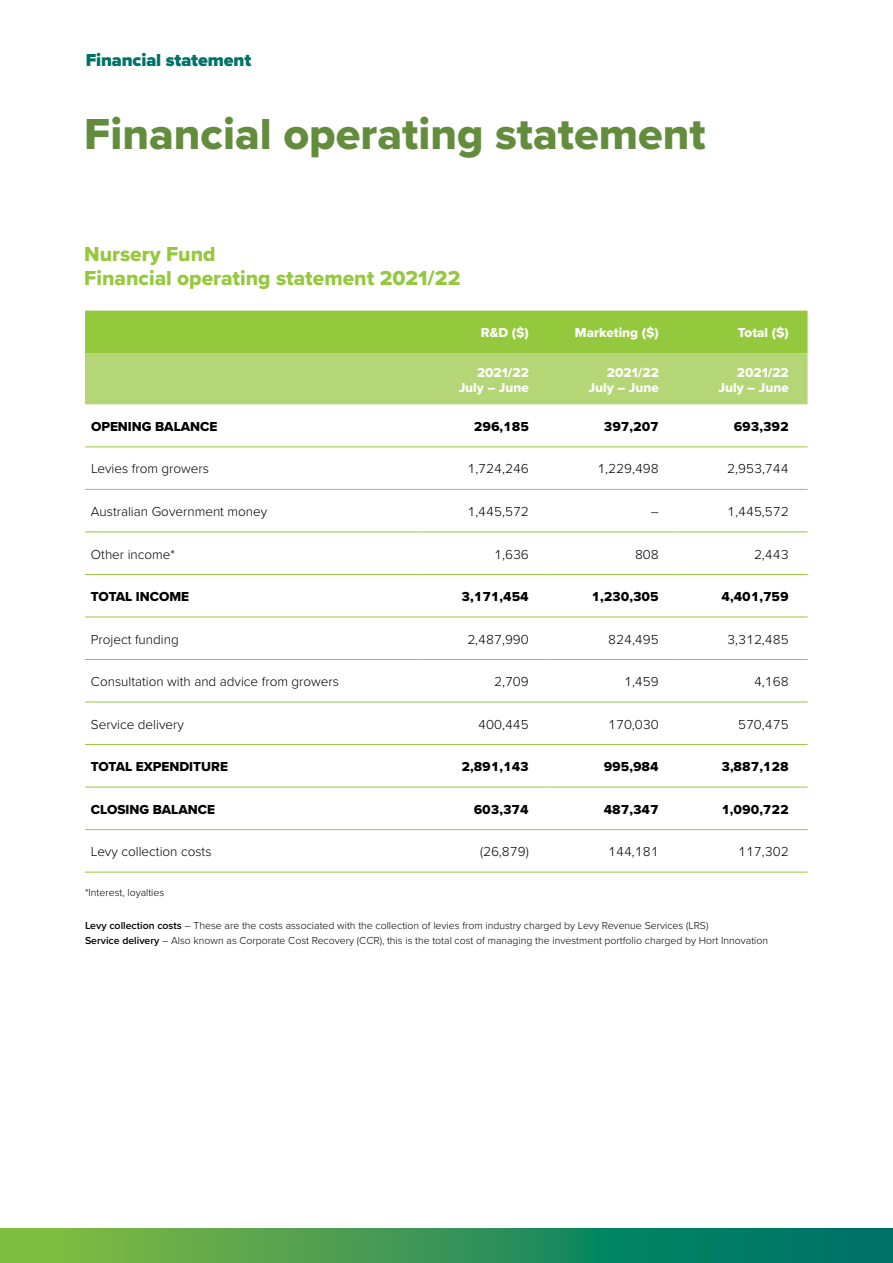
<style>
.page{position:relative;width:893px;height:1263px;background:#fff}
.page>*{position:absolute;margin:0;border:0;box-sizing:border-box;transform-origin:0 0}
.t1{font:45px "Proxima Nova Extrabld";color:#638d3d}
.t2{font:21px/24px "Proxima Nova Extrabld";color:#95c93d}
.t3{font:900 18px "Proxima Nova";letter-spacing:-.005em;color:#007367}
.t4{font:300 13.5px "Proxima Nova";color:#000}
.t5{font:13.5px "Proxima Nova Extrabld";color:#000}
.t6{font:13.5px/15px "Proxima Nova Extrabld";color:#fff;text-align:right}
.t7{font:300 10.5px/15px "Proxima Nova";color:#000}
.s1{font-weight:600}
</style>
<div class="page">
<svg style="left:0;top:1229px;width:892px;height:34px;background:#369556"></svg>
<hr style="left:892px;top:1229px;width:1px;height:34px;background:#007367">
<svg style="left:85px;top:311px;width:723px;height:93px;background:#a6d05c"></svg>
<hr style="left:85px;top:446px;width:333px;height:1px;background:#95c93d">
<hr style="left:418px;top:446px;width:130px;height:1px;background:#95c93d">
<hr style="left:548px;top:446px;width:130px;height:1px;background:#95c93d">
<hr style="left:678px;top:446px;width:130px;height:1px;background:#95c93d">
<hr style="left:85px;top:489px;width:333px;height:1px;background:#95c93d">
<hr style="left:418px;top:489px;width:130px;height:1px;background:#95c93d">
<hr style="left:548px;top:489px;width:130px;height:1px;background:#95c93d">
<hr style="left:678px;top:489px;width:130px;height:1px;background:#95c93d">
<hr style="left:85px;top:531px;width:333px;height:1px;background:#95c93d">
<hr style="left:418px;top:531px;width:130px;height:1px;background:#95c93d">
<hr style="left:548px;top:531px;width:130px;height:1px;background:#95c93d">
<hr style="left:678px;top:531px;width:130px;height:1px;background:#95c93d">
<hr style="left:85px;top:574px;width:333px;height:1px;background:#95c93d">
<hr style="left:418px;top:574px;width:130px;height:1px;background:#95c93d">
<hr style="left:548px;top:574px;width:130px;height:1px;background:#95c93d">
<hr style="left:678px;top:574px;width:130px;height:1px;background:#95c93d">
<hr style="left:85px;top:617px;width:333px;height:1px;background:#95c93d">
<hr style="left:418px;top:617px;width:130px;height:1px;background:#95c93d">
<hr style="left:548px;top:617px;width:130px;height:1px;background:#95c93d">
<hr style="left:678px;top:617px;width:130px;height:1px;background:#95c93d">
<hr style="left:85px;top:659px;width:333px;height:1px;background:#95c93d">
<hr style="left:418px;top:659px;width:130px;height:1px;background:#95c93d">
<hr style="left:548px;top:659px;width:130px;height:1px;background:#95c93d">
<hr style="left:678px;top:659px;width:130px;height:1px;background:#95c93d">
<hr style="left:85px;top:702px;width:333px;height:1px;background:#95c93d">
<hr style="left:418px;top:702px;width:130px;height:1px;background:#95c93d">
<hr style="left:548px;top:702px;width:130px;height:1px;background:#95c93d">
<hr style="left:678px;top:702px;width:130px;height:1px;background:#95c93d">
<hr style="left:85px;top:744px;width:333px;height:1px;background:#95c93d">
<hr style="left:418px;top:744px;width:130px;height:1px;background:#95c93d">
<hr style="left:548px;top:744px;width:130px;height:1px;background:#95c93d">
<hr style="left:678px;top:744px;width:130px;height:1px;background:#95c93d">
<hr style="left:85px;top:787px;width:333px;height:1px;background:#95c93d">
<hr style="left:418px;top:787px;width:130px;height:1px;background:#95c93d">
<hr style="left:548px;top:787px;width:130px;height:1px;background:#95c93d">
<hr style="left:678px;top:787px;width:130px;height:1px;background:#95c93d">
<hr style="left:85px;top:829px;width:333px;height:1px;background:#95c93d">
<hr style="left:418px;top:829px;width:130px;height:1px;background:#95c93d">
<hr style="left:548px;top:829px;width:130px;height:1px;background:#95c93d">
<hr style="left:678px;top:829px;width:130px;height:1px;background:#95c93d">
<hr style="left:85px;top:872px;width:333px;height:1px;background:#95c93d">
<hr style="left:418px;top:872px;width:130px;height:1px;background:#95c93d">
<hr style="left:548px;top:872px;width:130px;height:1px;background:#95c93d">
<hr style="left:678px;top:872px;width:130px;height:1px;background:#95c93d">
<h3 class="t3" style="left:86px;top:46px;width:167px">Financial statement</h3>
<h1 class="t1" style="left:84px;top:100px;width:623px">Financial operating statement</h1>
<h2 class="t2" style="left:84px;top:241px;width:378px">Nursery Fund<br>Financial operating statement 2021/22</h2>
<p class="t6" style="left:481px;top:325px;width:49px">R&amp;D ($)</p>
<p class="t6" style="left:575px;top:325px;width:85px">Marketing ($)</p>
<p class="t6" style="left:738px;top:325px;width:53px">Total ($)</p>
<p class="t6" style="left:459px;top:364px;width:72px">2021/22<br>July – June</p>
<p class="t6" style="left:589px;top:364px;width:72px">2021/22<br>July – June</p>
<p class="t6" style="left:718px;top:364px;width:72px">2021/22<br>July – June</p>
<p class="t5" style="left:91px;top:416px;width:128px">OPENING BALANCE</p>
<p class="t5" style="left:474px;top:416px;width:57px">296,185</p>
<p class="t5" style="left:604px;top:416px;width:57px">397,207</p>
<p class="t5" style="left:734px;top:416px;width:57px">693,392</p>
<p class="t4" style="left:91px;top:459px;width:120px">Levies from growers</p>
<p class="t4" style="left:467px;top:459px;width:63px">1,724,246</p>
<p class="t4" style="left:597px;top:459px;width:63px">1,229,498</p>
<p class="t4" style="left:727px;top:459px;width:63px">2,953,744</p>
<p class="t4" style="left:91px;top:501px;width:178px">Australian Government money</p>
<p class="t4" style="left:467px;top:501px;width:63px">1,445,572</p>
<p class="t4" style="left:651px;top:501px;width:10px">–</p>
<p class="t4" style="left:727px;top:501px;width:63px">1,445,572</p>
<p class="t4" style="left:91px;top:544px;width:85px">Other income*</p>
<p class="t4" style="left:494px;top:544px;width:36px">1,636</p>
<p class="t4" style="left:635px;top:544px;width:25px">808</p>
<p class="t4" style="left:754px;top:544px;width:36px">2,443</p>
<p class="t5" style="left:91px;top:586px;width:100px">TOTAL INCOME</p>
<p class="t5" style="left:462px;top:586px;width:69px">3,171,454</p>
<p class="t5" style="left:591px;top:586px;width:69px">1,230,305</p>
<p class="t5" style="left:721px;top:586px;width:69px">4,401,759</p>
<p class="t4" style="left:91px;top:629px;width:89px">Project funding</p>
<p class="t4" style="left:467px;top:629px;width:63px">2,487,990</p>
<p class="t4" style="left:608px;top:629px;width:52px">824,495</p>
<p class="t4" style="left:727px;top:629px;width:63px">3,312,485</p>
<p class="t4" style="left:91px;top:671px;width:250px">Consultation with and advice from growers</p>
<p class="t4" style="left:494px;top:671px;width:36px">2,709</p>
<p class="t4" style="left:624px;top:671px;width:36px">1,459</p>
<p class="t4" style="left:754px;top:671px;width:36px">4,168</p>
<p class="t4" style="left:91px;top:714px;width:95px">Service delivery</p>
<p class="t4" style="left:478px;top:714px;width:52px">400,445</p>
<p class="t4" style="left:608px;top:714px;width:52px">170,030</p>
<p class="t4" style="left:738px;top:714px;width:52px">570,475</p>
<p class="t5" style="left:91px;top:757px;width:139px">TOTAL EXPENDITURE</p>
<p class="t5" style="left:462px;top:757px;width:69px">2,891,143</p>
<p class="t5" style="left:604px;top:757px;width:57px">995,984</p>
<p class="t5" style="left:721px;top:757px;width:69px">3,887,128</p>
<p class="t5" style="left:91px;top:799px;width:126px">CLOSING BALANCE</p>
<p class="t5" style="left:474px;top:799px;width:57px">603,374</p>
<p class="t5" style="left:604px;top:799px;width:57px">487,347</p>
<p class="t5" style="left:721px;top:799px;width:69px">1,090,722</p>
<p class="t4" style="left:91px;top:842px;width:122px">Levy collection costs</p>
<p class="t4" style="left:480px;top:842px;width:50px">(26,879)</p>
<p class="t4" style="left:608px;top:842px;width:52px">144,181</p>
<p class="t4" style="left:738px;top:842px;width:52px">117,302</p>
<p class="t7" style="left:85px;top:885px;width:81px">*Interest, loyalties</p>
<p class="t7" style="left:85px;top:917px;width:685px"><span class="s1">Levy collection costs</span> – These are the costs associated with the collection of levies from industry charged by Levy Revenue Services (LRS)<br><span class="s1">Service delivery</span> – Also known as Corporate Cost Recovery (CCR), this is the total cost of managing the investment portfolio charged by Hort Innovation</p>
</div>
